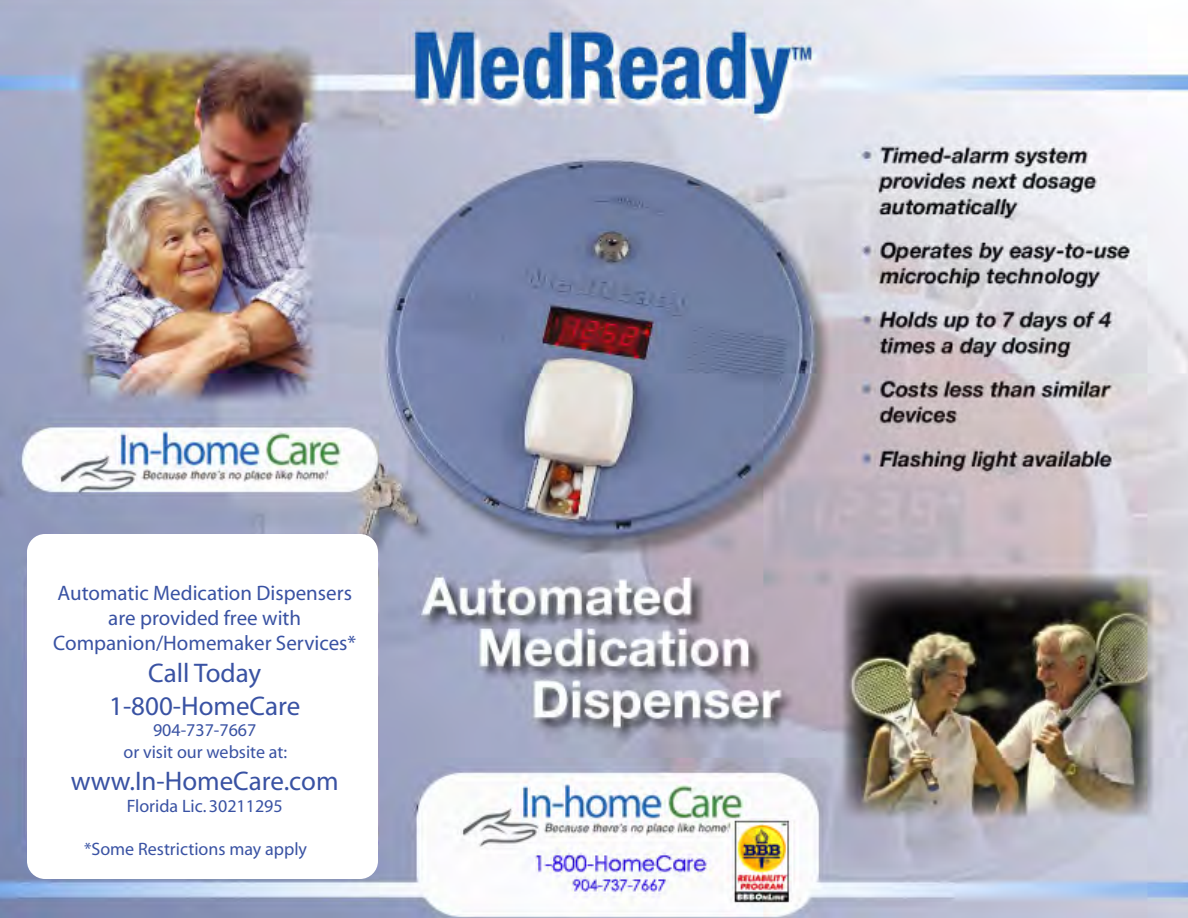
<style>
.page{position:relative;width:1188px;height:918px;background:#fff}
.page>*{position:absolute;margin:0;border:0;box-sizing:border-box;transform-origin:0 0}
.t1{font:27px/32.4px "Myriad";color:#3952a3;text-align:center}
.t2{font:21px/25.2px "Myriad";color:#3952a3;text-align:center}
.t3{font:18px/21.6px "Myriad";color:#3952a3;text-align:center}
</style>
<div class="page">
<img style="left:0;top:0;width:1188px;height:918px">
<div style="left:27px;top:534px;width:351px;height:345px;background:#fff;border-radius:18px"></div>
<p class="t2" style="left:53px;top:581px;width:304px">Automatic Medication Dispensers are provided free with<br>Companion/Homemaker Services*</p>
<p class="t1" style="left:109px;top:658px;width:193px">Call Today<br>1-800-HomeCare</p>
<p class="t3" style="left:123px;top:720px;width:165px">904-737-7667<br>or visit our website at:</p>
<p class="t1" style="left:71px;top:766px;width:269px">www.In-HomeCare.com</p>
<p class="t3" style="left:127px;top:796px;width:158px">Florida Lic. 30211295</p>
<p class="t3" style="left:84px;top:839px;width:225px">*Some Restrictions may apply</p>
</div>
